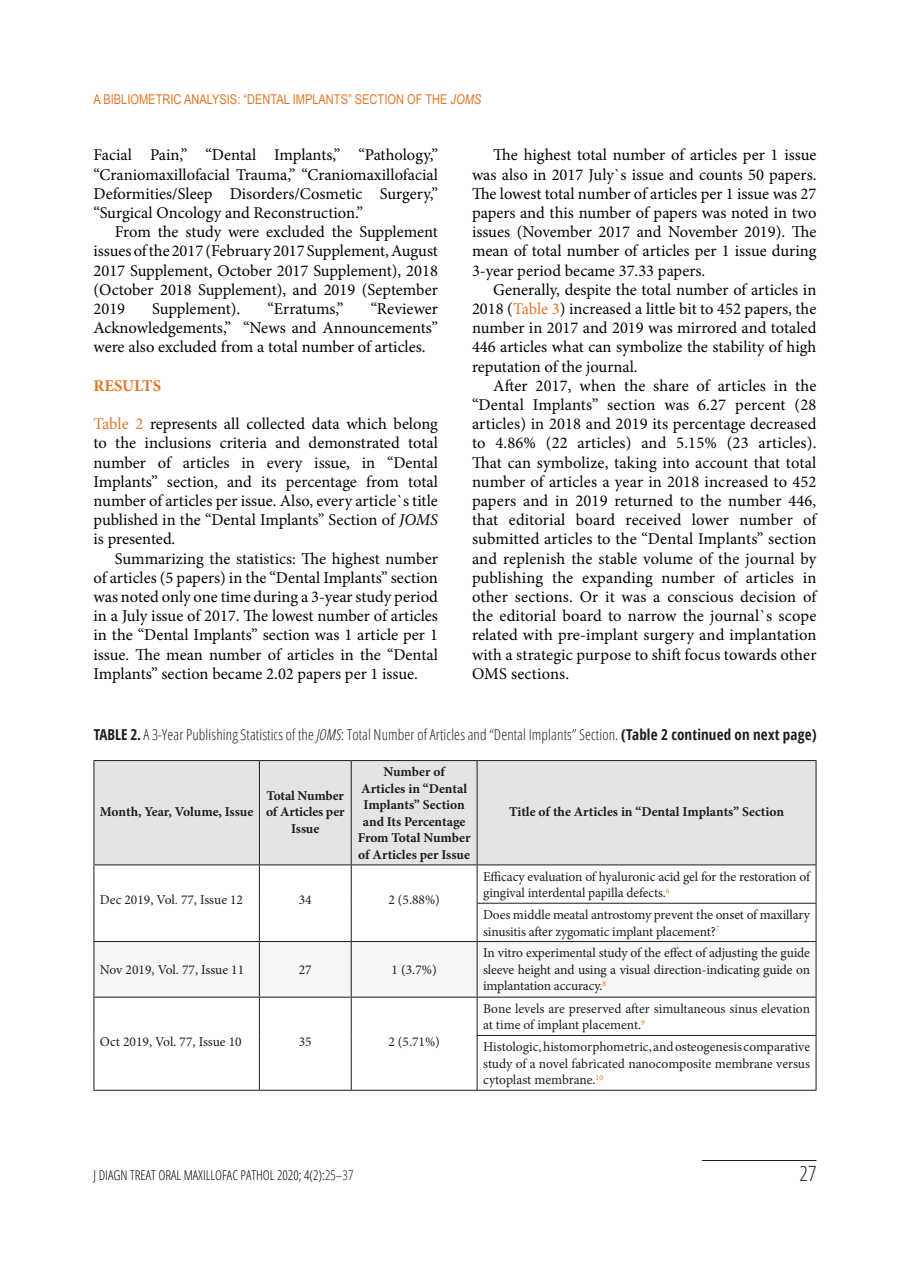
<style>
.page{position:relative;width:910px;height:1280px;background:#fff}
.page>*{position:absolute;margin:0;border:0;box-sizing:border-box;transform-origin:0 0}
.t1{font:300 condensed 21px "Open Sans";color:#1d1d1b}
.t2{font:16.5px/19.2px "Minion Pro";color:#020304;text-align:justify}
.t3{font:700 16.5px "Minion Pro";color:#e27627}
.t4{font:300 condensed 15px "Open Sans";letter-spacing:.01em;color:#1d1d1b}
.t5{font:13.5px/16.5px "Minion Pro";letter-spacing:-.01em;color:#1d1d1b}
.t6{font:700 13.5px/16.5px "Minion Pro";letter-spacing:-.005em;color:#1d1d1b;text-align:center}
.Заголовок_статьи{font:13.5px "Arial Narrow";color:#e27627}
.Заголовок_статьи-2{font:300 condensed 13.5px "Open Sans";color:#020304}
.s1{font-style:italic}
.s2{color:#e27627}
.s3{font-weight:700}
.s4{color:#1d1d1b}
</style>
<div class="page">
<hr style="left:702px;top:1160px;width:114px;height:1px;background:#1d1d1b">
<div style="left:95px;top:761px;width:721px;height:103px;background:#e4e4e3"></div>
<div style="left:95px;top:942px;width:721px;height:55px;background:#f6f6f6"></div>
<hr style="left:94px;top:760px;width:165px;height:1px;background:#1d1d1b">
<hr style="left:94px;top:761px;width:1px;height:103px;background:#1d1d1b">
<hr style="left:259px;top:760px;width:92px;height:1px;background:#1d1d1b">
<hr style="left:259px;top:761px;width:1px;height:103px;background:#1d1d1b">
<hr style="left:351px;top:760px;width:126px;height:1px;background:#1d1d1b">
<hr style="left:351px;top:761px;width:1px;height:103px;background:#1d1d1b">
<hr style="left:477px;top:760px;width:339px;height:1px;background:#1d1d1b">
<hr style="left:477px;top:761px;width:1px;height:103px;background:#1d1d1b">
<hr style="left:816px;top:761px;width:1px;height:103px;background:#1d1d1b">
<hr style="left:94px;top:864px;width:165px;height:1px;background:#1d1d1b">
<hr style="left:94px;top:865px;width:1px;height:38px;background:#1d1d1b">
<hr style="left:259px;top:864px;width:92px;height:1px;background:#1d1d1b">
<hr style="left:259px;top:865px;width:1px;height:38px;background:#1d1d1b">
<hr style="left:351px;top:864px;width:126px;height:1px;background:#1d1d1b">
<hr style="left:351px;top:865px;width:1px;height:38px;background:#1d1d1b">
<hr style="left:477px;top:864px;width:339px;height:1px;background:#1d1d1b">
<hr style="left:477px;top:865px;width:1px;height:38px;background:#1d1d1b">
<hr style="left:816px;top:865px;width:1px;height:38px;background:#1d1d1b">
<hr style="left:94px;top:903px;width:1px;height:38px;background:#1d1d1b">
<hr style="left:259px;top:903px;width:1px;height:38px;background:#1d1d1b">
<hr style="left:351px;top:903px;width:1px;height:38px;background:#1d1d1b">
<hr style="left:477px;top:903px;width:339px;height:1px;background:#1d1d1b">
<hr style="left:477px;top:903px;width:1px;height:38px;background:#1d1d1b">
<hr style="left:816px;top:903px;width:1px;height:38px;background:#1d1d1b">
<hr style="left:94px;top:941px;width:165px;height:1px;background:#1d1d1b">
<hr style="left:94px;top:942px;width:1px;height:55px;background:#1d1d1b">
<hr style="left:259px;top:941px;width:92px;height:1px;background:#1d1d1b">
<hr style="left:259px;top:942px;width:1px;height:55px;background:#1d1d1b">
<hr style="left:351px;top:941px;width:126px;height:1px;background:#1d1d1b">
<hr style="left:351px;top:942px;width:1px;height:55px;background:#1d1d1b">
<hr style="left:477px;top:941px;width:339px;height:1px;background:#1d1d1b">
<hr style="left:477px;top:942px;width:1px;height:55px;background:#1d1d1b">
<hr style="left:816px;top:942px;width:1px;height:55px;background:#1d1d1b">
<hr style="left:94px;top:997px;width:165px;height:1px;background:#1d1d1b">
<hr style="left:94px;top:997px;width:1px;height:38px;background:#1d1d1b">
<hr style="left:259px;top:997px;width:92px;height:1px;background:#1d1d1b">
<hr style="left:259px;top:997px;width:1px;height:38px;background:#1d1d1b">
<hr style="left:351px;top:997px;width:126px;height:1px;background:#1d1d1b">
<hr style="left:351px;top:997px;width:1px;height:38px;background:#1d1d1b">
<hr style="left:477px;top:997px;width:339px;height:1px;background:#1d1d1b">
<hr style="left:477px;top:997px;width:1px;height:38px;background:#1d1d1b">
<hr style="left:816px;top:997px;width:1px;height:38px;background:#1d1d1b">
<hr style="left:94px;top:1035px;width:1px;height:55px;background:#1d1d1b">
<hr style="left:259px;top:1035px;width:1px;height:55px;background:#1d1d1b">
<hr style="left:351px;top:1035px;width:1px;height:55px;background:#1d1d1b">
<hr style="left:477px;top:1035px;width:339px;height:1px;background:#1d1d1b">
<hr style="left:477px;top:1036px;width:1px;height:54px;background:#1d1d1b">
<hr style="left:816px;top:1036px;width:1px;height:54px;background:#1d1d1b">
<hr style="left:94px;top:1090px;width:165px;height:1px;background:#1d1d1b">
<hr style="left:259px;top:1090px;width:92px;height:1px;background:#1d1d1b">
<hr style="left:351px;top:1090px;width:126px;height:1px;background:#1d1d1b">
<hr style="left:477px;top:1090px;width:339px;height:1px;background:#1d1d1b">
<p class="Заголовок_статьи" style="left:94px;top:90px;width:389px">A BIBLIOMETRIC ANALYSIS: “DENTAL IMPLANTS” SECTION OF THE <span class="s1">JOMS</span></p>
<p class="t2" style="left:94px;top:146px;width:346px">Facial Pain,” “Dental Implants,” “Pathology,” “Craniomaxillofacial Trauma,” “Craniomaxillofacial Deformities/Sleep Disorders/Cosmetic Surgery,” “Surgical Oncology and Reconstruction.”</p>
<p class="t2" style="left:94px;top:222px;width:346px;text-indent:21px">From the study were excluded the Supplement issues of the 2017 (February 2017 Supplement, August 2017 Supplement, October 2017 Supplement), 2018 (October 2018 Supplement), and 2019 (September 2019</p>
<p class="t2" style="left:94px;top:299px;width:346px;text-indent:277px">“Reviewer Acknowledgements,” “News and Announcements” were also excluded from a total number of articles.</p>
<p class="t3" style="left:94px;top:374px;width:69px">RESULTS</p>
<p class="t2" style="left:94px;top:414px;width:346px"><span class="s2">Table 2</span> represents all collected data which belong to the inclusions criteria and demonstrated total number of articles in every issue, in “Dental Implants” section, and its percentage from total number of articles per issue. Also, every article`s title published in the “Dental Implants” Section of <span class="s1">JOMS </span>is presented.</p>
<p class="t2" style="left:94px;top:549px;width:346px;text-indent:21px">Summarizing the statistics: The highest number of articles (5 papers) in the “Dental Implants” section was noted only one time during a 3-year study period in a July issue of 2017. The lowest number of articles in the “Dental Implants” section was 1 article per 1 issue. The mean number of articles in the “Dental Implants” section became 2.02 papers per 1 issue.</p>
<p class="t2" style="left:152px;top:299px;width:90px">Supplement).</p>
<p class="t2" style="left:267px;top:299px;width:78px">“Erratums,”</p>
<p class="t2" style="left:472px;top:146px;width:346px;text-indent:21px">The highest total number of articles per 1 issue was also in 2017 July`s issue and counts 50 papers.<br>The lowest total number of articles per 1 issue was 27 papers and this number of papers was noted in two issues (November 2017 and November 2019). The mean of total number of articles per 1 issue during 3-year period became 37.33 papers.</p>
<p class="t2" style="left:472px;top:280px;width:346px;text-indent:21px">Generally, despite the total number of articles in 2018 (<span class="s2">Table 3</span>) increased a little bit to 452 papers, the number in 2017 and 2019 was mirrored and totaled 446 articles what can symbolize the stability of high reputation of the journal.</p>
<p class="t2" style="left:472px;top:376px;width:346px;text-indent:21px">After 2017, when the share of articles in the “Dental Implants” section was 6.27 percent (28 articles) in 2018 and 2019 its percentage decreased to 4.86% (22 articles) and 5.15% (23 articles).<br>That can symbolize, taking into account that total number of articles a year in 2018 increased to 452 papers and in 2019 returned to the number 446, that editorial board received lower number of submitted articles to the “Dental Implants” section and replenish the stable volume of the journal by publishing the expanding number of articles in other sections. Or it was a conscious decision of the editorial board to narrow the journal`s scope related with pre-implant surgery and implantation with a strategic purpose to shift focus towards other OMS sections.</p>
<p class="t4" style="left:94px;top:725px;width:724px"><span class="s3">TABLE 2.</span> A 3-Year Publishing Statistics of the <span class="s1">JOMS</span>: Total Number of Articles and “Dental Implants” Section. <span class="s3">(Table 2 continued on next page)</span></p>
<p class="t6" style="left:100px;top:803px;width:155px">Month, Year, Volume, Issue</p>
<p class="t6" style="left:266px;top:787px;width:80px">Total Number of Articles per<br>Issue</p>
<p class="t6" style="left:358px;top:764px;width:114px">Number of<br>Articles in “Dental<br>Implants” Section and Its Percentage<br>From Total Number of Articles per Issue</p>
<p class="t5" style="left:100px;top:891px;width:145px">Dec 2019, Vol. 77, Issue 12</p>
<p class="t5" style="left:299px;top:891px;width:14px">34</p>
<p class="t5" style="left:388px;top:891px;width:53px">2 (5.88%)</p>
<p class="t5" style="left:100px;top:961px;width:146px">Nov 2019, Vol. 77, Issue 11</p>
<p class="t5" style="left:299px;top:961px;width:14px">27</p>
<p class="t5" style="left:392px;top:961px;width:47px">1 (3.7%)</p>
<p class="t5" style="left:100px;top:1033px;width:143px">Oct 2019, Vol. 77, Issue 10</p>
<p class="t5" style="left:299px;top:1033px;width:14px">35</p>
<p class="t5" style="left:388px;top:1033px;width:53px">2 (5.71%)</p>
<p class="t6" style="left:509px;top:803px;width:277px">Title of the Articles in “Dental Implants” Section</p>
<p class="t5" style="left:483px;top:868px;width:328px">Efficacy evaluation of hyaluronic acid gel for the restoration of gingival interdental papilla defects.<sup>6</sup></p>
<p class="t5" style="left:483px;top:906px;width:328px">Does middle meatal antrostomy prevent the onset of maxillary sinusitis after zygomatic implant placement?<sup>7</sup></p>
<p class="t5" style="left:483px;top:945px;width:328px;text-align:justify">In vitro experimental study of the effect of adjusting the guide sleeve height and using a visual direction-indicating guide on implantation accuracy.<sup>8</sup></p>
<p class="t5" style="left:483px;top:1000px;width:328px">Bone levels are preserved after simultaneous sinus elevation at time of implant placement.<sup>9</sup></p>
<p class="t5" style="left:483px;top:1039px;width:328px;text-align:justify">Histologic, histomorphometric, and osteogenesis comparative study of a novel fabricated nanocomposite membrane versus cytoplast membrane.<sup>10</sup></p>
<p class="Заголовок_статьи-2" style="left:94px;top:1166px;width:261px">J DIAGN TREAT ORAL MAXILLOFAC PATHOL 2020; 4(2):<span class="s4">25–37</span></p>
<p class="t1" style="left:800px;top:1159px;width:18px">27</p>
</div>
